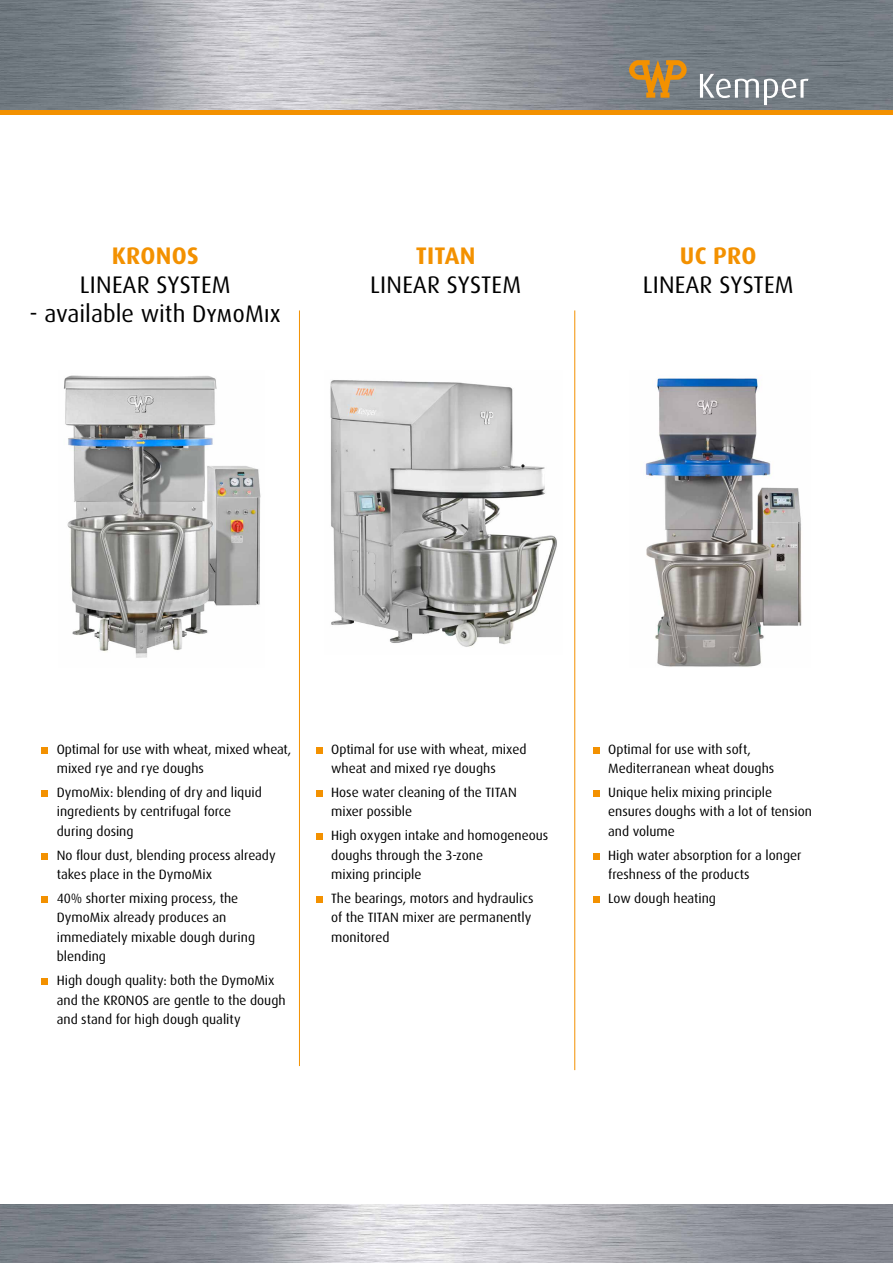
<style>
.page{position:relative;width:893px;height:1263px;background:#fff}
.page>*{position:absolute;margin:0;border:0;box-sizing:border-box;transform-origin:0 0}
.t1{font:24px "Dax Pro";color:#000}
.t2{font:700 24px "Dax Pro";letter-spacing:.01em;color:#f39100}
.t3{font:13.5px/19.5px "Dax Pro";color:#000}
</style>
<div class="page">
<img style="left:0;top:0;width:893px;height:1263px">
<div style="left:0;top:111px;width:893px;height:1092px;background:#fff"></div>
<hr style="left:0;top:111px;width:893px;height:4px;background:#f39100">
<svg style="left:629px;top:60px;width:58px;height:38px;background:#ac864b"></svg>
<svg style="left:700px;top:74px;width:108px;height:31px"></svg>
<hr style="left:299px;top:310px;width:1px;height:756px;background:#f39100">
<img style="left:64px;top:375px;width:197px;height:283px">
<img style="left:330px;top:380px;width:227px;height:267px">
<img style="left:645px;top:378px;width:157px;height:289px">
<hr style="left:574px;top:310px;width:1px;height:760px;background:#f39100">
<div style="left:42px;top:747px;width:6px;height:7px;background:#f39100"></div>
<div style="left:42px;top:790px;width:6px;height:7px;background:#f39100"></div>
<div style="left:42px;top:853px;width:6px;height:7px;background:#f39100"></div>
<div style="left:42px;top:896px;width:6px;height:7px;background:#f39100"></div>
<svg style="left:42px;top:979px;width:6px;height:6px"></svg>
<div style="left:316px;top:747px;width:7px;height:7px;background:#f39100"></div>
<div style="left:316px;top:790px;width:7px;height:7px;background:#f39100"></div>
<div style="left:316px;top:834px;width:7px;height:6px;background:#f39100"></div>
<div style="left:316px;top:896px;width:7px;height:7px;background:#f39100"></div>
<div style="left:593px;top:747px;width:7px;height:7px;background:#f39100"></div>
<div style="left:593px;top:790px;width:7px;height:7px;background:#f39100"></div>
<div style="left:593px;top:853px;width:7px;height:7px;background:#f39100"></div>
<div style="left:593px;top:896px;width:7px;height:7px;background:#f39100"></div>
<h1 class="t2" style="left:112px;top:241px;width:88px">KRONOS</h1>
<h1 class="t1" style="left:80px;top:270px;width:152px">LINEAR SYSTEM</h1>
<h1 class="t1" style="left:30px;top:299px;width:253px">- available with DymoMix</h1>
<h1 class="t2" style="left:416px;top:241px;width:61px">TITAN</h1>
<h1 class="t1" style="left:370px;top:270px;width:152px">LINEAR SYSTEM</h1>
<h1 class="t2" style="left:680px;top:241px;width:78px">UC PRO</h1>
<h1 class="t1" style="left:643px;top:270px;width:152px">LINEAR SYSTEM</h1>
<p class="t3" style="left:57px;top:739px;width:236px">Optimal for use with wheat, mixed wheat, mixed rye and rye doughs</p>
<p class="t3" style="left:57px;top:782px;width:207px">DymoMix: blending of dry and liquid ingredients by centrifugal force during dosing</p>
<p class="t3" style="left:57px;top:845px;width:220px">No flour dust, blending process already takes place in the DymoMix</p>
<p class="t3" style="left:57px;top:888px;width:200px">40% shorter mixing process, the<br>DymoMix already produces an immediately mixable dough during blending</p>
<p class="t3" style="left:57px;top:970px;width:231px">High dough quality: both the DymoMix and the KRONOS are gentle to the dough and stand for high dough quality</p>
<p class="t3" style="left:331px;top:739px;width:197px">Optimal for use with wheat, mixed wheat and mixed rye doughs</p>
<p class="t3" style="left:331px;top:782px;width:187px">Hose water cleaning of the TITAN mixer possible</p>
<p class="t3" style="left:331px;top:825px;width:219px">High oxygen intake and homogeneous doughs through the 3-zone<br>mixing principle</p>
<p class="t3" style="left:331px;top:888px;width:204px">The bearings, motors and hydraulics of the TITAN mixer are permanently monitored</p>
<p class="t3" style="left:608px;top:739px;width:168px">Optimal for use with soft,<br>Mediterranean wheat doughs</p>
<p class="t3" style="left:608px;top:782px;width:205px">Unique helix mixing principle ensures doughs with a lot of tension and volume</p>
<p class="t3" style="left:608px;top:845px;width:195px">High water absorption for a longer freshness of the products</p>
<p class="t3" style="left:608px;top:888px;width:109px">Low dough heating</p>
</div>
